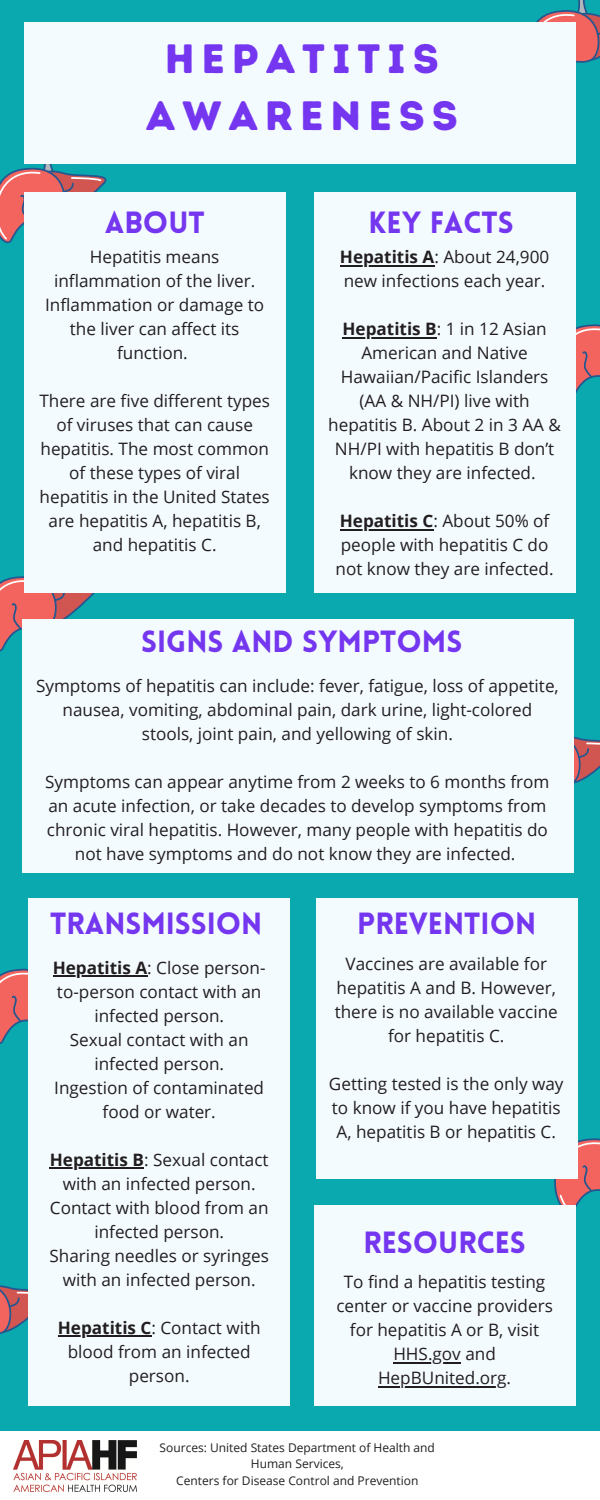
<style>
.page{position:relative;width:600px;height:1500px;background:#09a9af}
.page>*{position:absolute;margin:0;border:0;box-sizing:border-box;transform-origin:0 0}
.t1{font:41px/57px "Intro Rust Base";letter-spacing:.165em;color:#7436ef;text-align:center}
.t2{font:900 30px "Lovelo";color:#7436ef}
.t3{font:17.1px/24px "Open Sans";color:#221e20;text-align:center}
.t4{font:12px/16.5px "Open Sans";color:#221e20;text-align:center}
.s1{font-weight:700}
</style>
<div class="page">
<svg style="left:536px;top:0;width:64px;height:92px"></svg>
<svg style="left:0;top:163px;width:114px;height:81px"></svg>
<div style="left:24px;top:22px;width:551px;height:141px;background:#f4fbff"></div>
<svg style="left:549px;top:1138px;width:51px;height:83px"></svg>
<svg style="left:573px;top:706px;width:27px;height:109px"></svg>
<div style="left:316px;top:898px;width:262px;height:281px;background:#f4fbff"></div>
<svg style="left:0;top:576px;width:95px;height:76px"></svg>
<div style="left:24px;top:192px;width:262px;height:401px;background:#f4fbff"></div>
<svg style="left:575px;top:315px;width:25px;height:92px"></svg>
<div style="left:314px;top:192px;width:261px;height:401px;background:#f4fbff"></div>
<div style="left:22px;top:619px;width:551px;height:253px;background:#f4fbff"></div>
<svg style="left:0;top:1285px;width:28px;height:49px"></svg>
<svg style="left:0;top:968px;width:28px;height:76px"></svg>
<div style="left:28px;top:898px;width:262px;height:508px;background:#f4fbff"></div>
<div style="left:0;top:1432px;width:600px;height:68px;background:#fff"></div>
<img style="left:14px;top:1440px;width:123px;height:52px">
<hr style="left:340px;top:265px;width:94px;height:1px;background:#221e20">
<hr style="left:342px;top:337px;width:95px;height:1px;background:#221e20">
<hr style="left:340px;top:529px;width:93px;height:1px;background:#221e20">
<hr style="left:53px;top:975px;width:94px;height:2px;background:#221e20">
<hr style="left:50px;top:1167px;width:94px;height:2px;background:#221e20">
<hr style="left:58px;top:1335px;width:93px;height:2px;background:#221e20">
<div style="left:314px;top:1206px;width:261px;height:200px;background:#f4fbff"></div>
<hr style="left:393px;top:1362px;width:68px;height:1px;background:#221e20">
<hr style="left:378px;top:1386px;width:129px;height:1px;background:#221e20">
<p class="t1" style="left:146px;top:31px;width:314px">HEPATITIS<br>AWARENESS</p>
<p class="t2" style="left:105px;top:210px;width:102px">ABOUT</p>
<p class="t3" style="left:45px;top:245px;width:221px">Hepatitis means inflammation of the liver.<br>Inflammation or damage to the liver can affect its function.</p>
<p class="t3" style="left:39px;top:389px;width:232px">There are five different types of viruses that can cause hepatitis. The most common of these types of viral hepatitis in the United States are hepatitis A, hepatitis B, and hepatitis C.</p>
<p class="t2" style="left:368px;top:210px;width:147px">KEY FACTS</p>
<p class="t3" style="left:340px;top:245px;width:211px;text-align:left"><span class="s1">Hepatitis A</span>: About 24,900 new infections each year.</p>
<p class="t3" style="left:328px;top:317px;width:234px"><span class="s1">Hepatitis B</span>: 1 in 12 Asian<br>American and Native<br>Hawaiian/Pacific Islanders (AA &amp; NH/PI) live with hepatitis B. About 2 in 3 AA &amp;<br>NH/PI with hepatitis B don’t know they are infected.</p>
<p class="t3" style="left:336px;top:509px;width:219px"><span class="s1">Hepatitis C</span>: About 50% of people with hepatitis C do not know they are infected.</p>
<p class="t2" style="left:141px;top:630px;width:322px">SIGNS AND SYMPTOMS</p>
<p class="t3" style="left:36px;top:673px;width:524px">Symptoms of hepatitis can include: fever, fatigue, loss of appetite, nausea, vomiting, abdominal pain, dark urine, light-colored stools, joint pain, and yellowing of skin.</p>
<p class="t3" style="left:45px;top:769px;width:506px">Symptoms can appear anytime from 2 weeks to 6 months from an acute infection, or take decades to develop symptoms from chronic viral hepatitis. However, many people with hepatitis do not have symptoms and do not know they are infected.</p>
<p class="t2" style="left:50px;top:912px;width:214px">TRANSMISSION</p>
<p class="t3" style="left:53px;top:955px;width:214px"><span class="s1">Hepatitis A</span>: Close person&shy;to-person contact with an infected person.</p>
<p class="t3" style="left:70px;top:1027px;width:180px">Sexual contact with an infected person.</p>
<p class="t3" style="left:54px;top:1075px;width:211px">Ingestion of contaminated food or water.</p>
<p class="t3" style="left:50px;top:1147px;width:220px"><span class="s1">Hepatitis B</span>: Sexual contact with an infected person.<br>Contact with blood from an infected person.</p>
<p class="t3" style="left:49px;top:1243px;width:221px">Sharing needles or syringes with an infected person.</p>
<p class="t3" style="left:58px;top:1315px;width:204px"><span class="s1">Hepatitis C</span>: Contact with blood from an infected person.</p>
<p class="t2" style="left:357px;top:912px;width:180px">PREVENTION</p>
<p class="t3" style="left:335px;top:951px;width:225px">Vaccines are available for hepatitis A and B. However, there is no available vaccine for hepatitis C.</p>
<p class="t3" style="left:329px;top:1071px;width:236px;text-align:left">Getting tested is the only way to know if you have hepatitis<br>A, hepatitis B or hepatitis C.</p>
<p class="t2" style="left:363px;top:1230px;width:164px">RESOURCES</p>
<p class="t3" style="left:336px;top:1270px;width:218px">To find a hepatitis testing center or vaccine providers for hepatitis A or B, visit<br>HHS.gov and<br>HepBUnited.org.</p>
<p class="t4" style="left:160px;top:1439px;width:277px">Sources: United States Department of Health and<br>Human Services,</p>
<p class="t4" style="left:176px;top:1472px;width:244px">Centers for Disease Control and Prevention</p>
</div>
